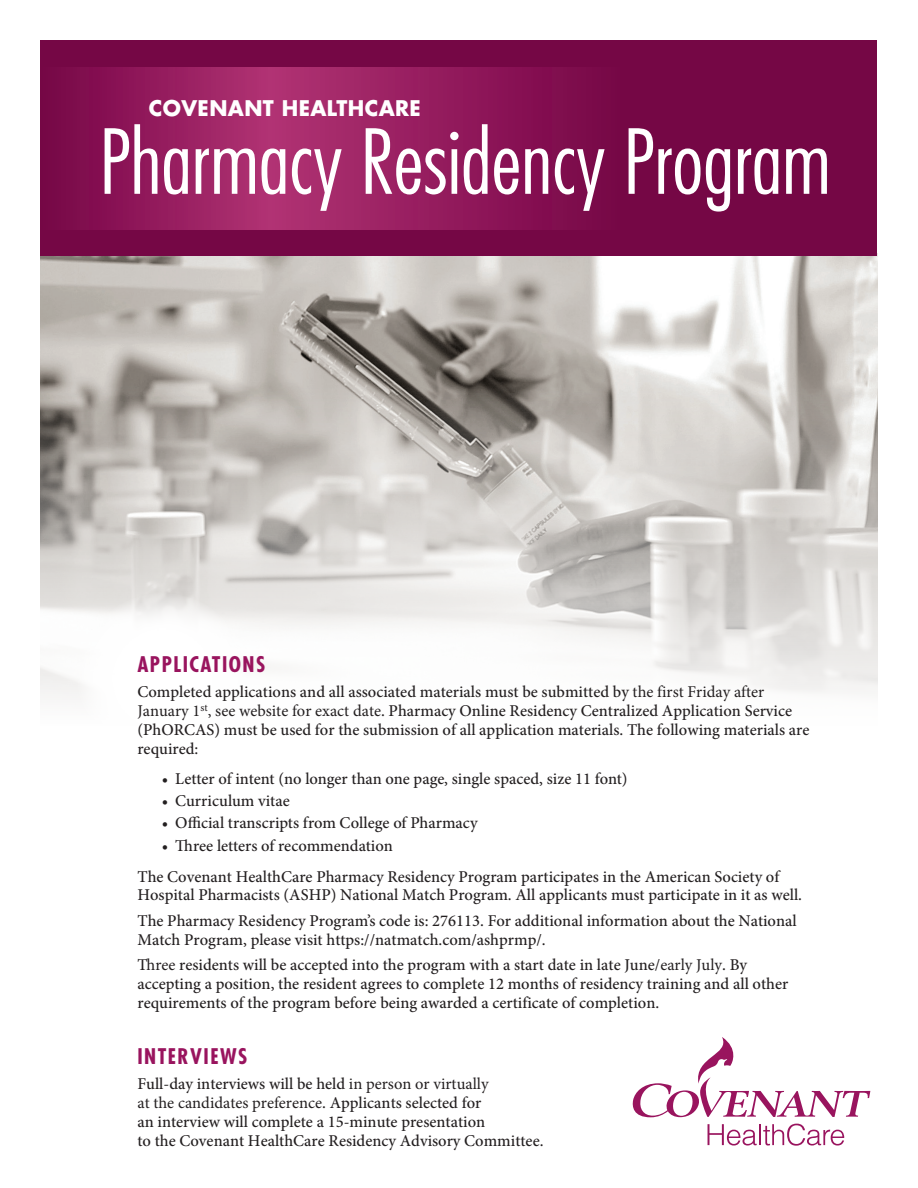
<style>
.page{position:relative;width:918px;height:1188px;background:#fff}
.page>*{position:absolute;margin:0;border:0;box-sizing:border-box;transform-origin:0 0}
.t1{font:300 condensed 87px "Futura Std";color:#fff}
.t2{font:700 condensed 21px "Futura Std";letter-spacing:.07em;color:#99145e}
.Subheads{font:700 21px "Futura Std";letter-spacing:.02em;color:#fff}
.t3{font:500 16.5px/18.8px "Minion Pro";color:#231f20}
.s1{font-weight:400}
</style>
<div class="page">
<img style="left:40px;top:256px;width:838px;height:442px">
<div style="left:40px;top:40px;width:838px;height:216px;background:#750745"></div>
<svg style="left:80px;top:68px;width:483px;height:162px;background:#971e60"></svg>
<div style="left:77px;top:593px;width:171px;height:172px;background:#fff;border-radius:50%"></div>
<svg style="left:708px;top:1124px;width:49px;height:22px"></svg>
<hr style="left:759px;top:1124px;width:2px;height:21px;background:#99145e">
<svg style="left:763px;top:1124px;width:81px;height:22px"></svg>
<svg style="left:633px;top:1037px;width:237px;height:80px"></svg>
<p class="Subheads" style="left:149px;top:94px;width:274px">COVENANT HEALTHCARE</p>
<p class="t1" style="left:99px;top:110px;width:733px">Pharmacy Residency Program</p>
<p class="t2" style="left:137px;top:651px;width:129px">APPLICATIONS</p>
<p class="t3" style="left:137px;top:683px;width:674px">Completed applications and all associated materials must be submitted by <span class="s1">the first Friday after January 1</span><sup>st</sup><span class="s1">, see website for exact date</span>. Pharmacy Online Residency Centralized Application Service (PhORCAS) must be used for the submission of all application materials. The following materials are required:</p>
<p class="t3" style="left:162px;top:769px;width:467px">• Letter of intent (no longer than one page, single spaced, size 11 font)</p>
<p class="t3" style="left:162px;top:792px;width:130px">• Curriculum vitae</p>
<p class="t3" style="left:162px;top:814px;width:317px">• Official transcripts from College of Pharmacy</p>
<p class="t3" style="left:162px;top:836px;width:232px">• Three letters of recommendation</p>
<p class="t3" style="left:137px;top:867px;width:666px">The Covenant HealthCare Pharmacy Residency Program participates in the American Society of<br>Hospital Pharmacists (ASHP) National Match Program. All applicants must participate in it as well.</p>
<p class="t3" style="left:137px;top:911px;width:661px">The Pharmacy Residency Program’s code is: 276113. For additional information about the National<br>Match Program, please visit https://natmatch.com/ashprmp/.</p>
<p class="t3" style="left:137px;top:956px;width:652px">T<span class="s1">hree</span> residents will be accepted into the program with a start date in late June<span class="s1">/early July</span>. By accepting a position, the resident agrees to complete 12 months of residency training and all other requirements of the program before being awarded a certificate of completion.</p>
<p class="t2" style="left:137px;top:1043px;width:112px">INTERVIEWS</p>
<p class="t3" style="left:137px;top:1075px;width:408px">Full-day interviews will be held <span class="s1">in person or virtually<br>at the candidates preference</span>. Applicants selected for<br>an interview will complete a 15-minute presentation<br>to the Covenant HealthCare Residency Advisory Committee.</p>
</div>
